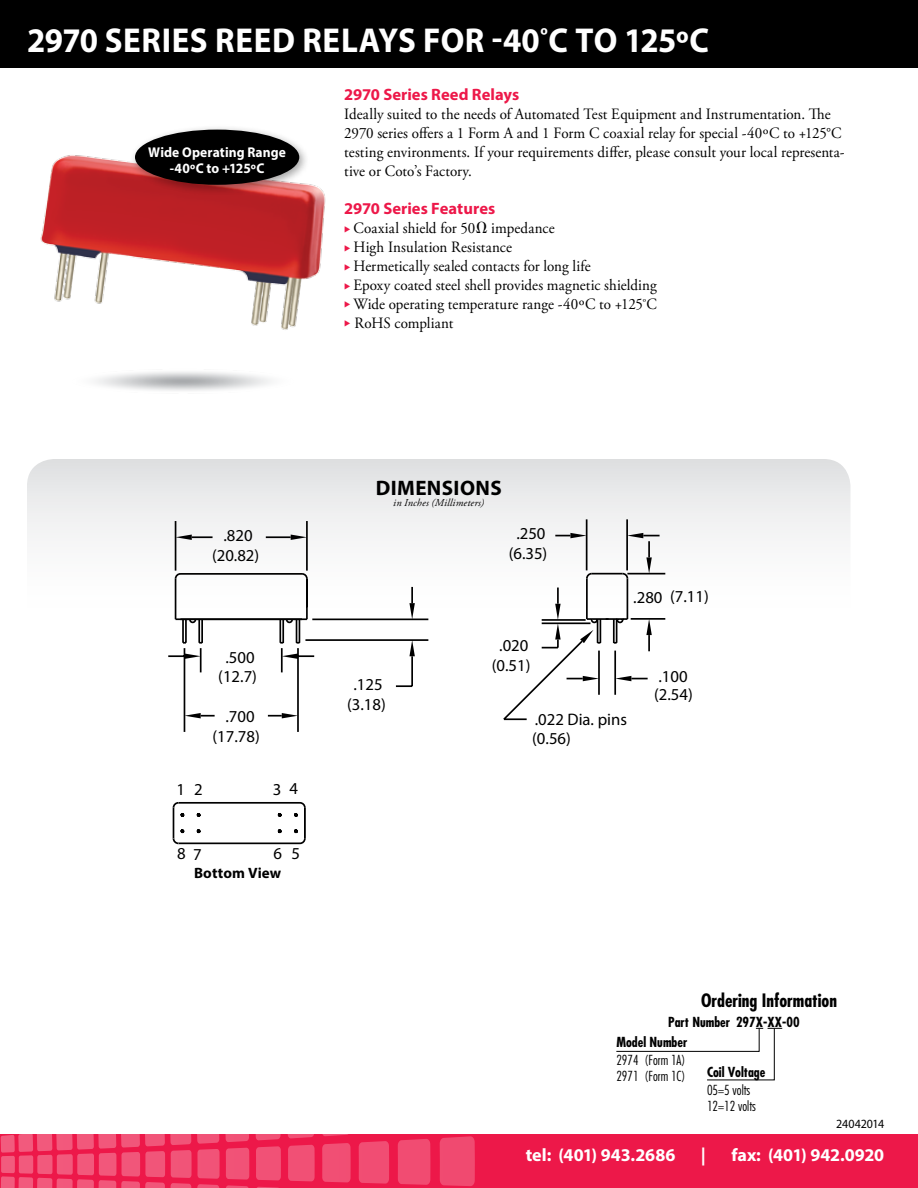
<style>
.page{position:relative;width:918px;height:1188px;background:#fff}
.page>*{position:absolute;margin:0;border:0;box-sizing:border-box;transform-origin:0 0}
.t1{font:700 34.65px "Myriad Pro";letter-spacing:.015em;color:#fff;scale:.95 1}
.t2{font:700 21px "Myriad Pro";letter-spacing:.02em;color:#000}
.t3{font:700 18px "Myriad Pro";color:#fff}
.t4{font:700 condensed 18px "Futura Std";color:#000}
.t5{font:16.65px "Myriad Pro";color:#000}
.t6{font:700 16.5px "Myriad Pro";color:#ed1849}
.t7{font:15.75px/18.9px "Adobe Garamond Pro";letter-spacing:.005em;color:#000;scale:.95 1}
.t8{font:700 15px "Myriad Pro";letter-spacing:.005em;color:#000}
.t9{font:700 14.1px/16.2px "Myriad Pro";letter-spacing:.01em;color:#fff;text-align:center;scale:.95 1}
.t10{font:300 condensed 13.5px/16.2px "Futura Std";color:#000}
.t11{font:700 condensed 13.5px/19.8px "Futura Std";color:#000}
.t12{font:12.6px "Myriad Pro";letter-spacing:-.02em;color:#000;scale:.95 1}
.t13{font:italic 10.5px "Adobe Garamond Pro";letter-spacing:.02em;color:#000}
.s1{color:#ed1849}
.s2{font-family:"Universal Std Greekw Math Pi"}
</style>
<div class="page">
<svg style="left:0;top:1134px;width:918px;height:54px;background:#ee2957"></svg>
<div style="left:0;top:0;width:918px;height:68px;background:#000"></div>
<svg style="left:27px;top:459px;width:823px;height:161px"></svg>
<img style="left:40px;top:155px;width:286px;height:236px">
<svg style="left:616px;top:1028px;width:166px;height:53px"></svg>
<svg style="left:172px;top:802px;width:134px;height:43px"></svg>
<hr style="left:304px;top:808px;width:2px;height:30px;background:#000">
<hr style="left:631px;top:618px;width:34px;height:2px;background:#000">
<hr style="left:627px;top:573px;width:38px;height:2px;background:#000">
<hr style="left:626px;top:519px;width:2px;height:51px;background:#000">
<hr style="left:586px;top:519px;width:1px;height:51px;background:#000">
<hr style="left:184px;top:648px;width:1px;height:84px;background:#000">
<hr style="left:297px;top:648px;width:2px;height:84px;background:#000">
<svg style="left:168px;top:533px;width:492px;height:189px"></svg>
<hr style="left:281px;top:648px;width:2px;height:24px;background:#000">
<hr style="left:200px;top:648px;width:2px;height:24px;background:#000">
<hr style="left:266px;top:536px;width:25px;height:2px;background:#000">
<hr style="left:192px;top:536px;width:21px;height:2px;background:#000">
<hr style="left:306px;top:521px;width:2px;height:50px;background:#000">
<hr style="left:175px;top:521px;width:1px;height:50px;background:#000">
<svg style="left:98px;top:1134px;width:251px;height:15px;background:#ef3560"></svg>
<div style="left:130px;top:124px;width:180px;height:71px;background:#000;opacity:.35"></div>
<div style="left:135px;top:130px;width:164px;height:55px;background:#000;border-radius:50%"></div>
<h1 class="t1" style="left:27px;top:17px;width:720px">2970 SERIES REED RELAYS FOR -40<sup>º</sup>C TO 125ºC</h1>
<p class="t9" style="left:148px;top:144px;width:146px">Wide Operating Range -40ºC to +125ºC</p>
<p class="t6" style="left:344px;top:84px;width:176px">2970 Series Reed Relays</p>
<p class="t7" style="left:344px;top:105px;width:528px">Ideally suited to the needs of Automated Test Equipment and Instrumentation. The 2970 series offers a 1 Form A and 1 Form C coaxial relay for special -40ºC to +125°C testing environments. If your requirements differ, please consult your local representa&shy;tive or Coto’s Factory.</p>
<p class="t6" style="left:344px;top:198px;width:153px">2970 Series Features</p>
<p class="t7" style="left:344px;top:219px;width:223px"><span class="s1">◆</span> Coaxial shield for 50<span class="s2">Ω</span> impedance</p>
<p class="t7" style="left:344px;top:238px;width:178px"><span class="s1">◆</span> High Insulation Resistance</p>
<p class="t7" style="left:344px;top:257px;width:261px"><span class="s1">◆</span> Hermetically sealed contacts for long life</p>
<p class="t7" style="left:344px;top:276px;width:331px"><span class="s1">◆</span> Epoxy coated steel shell provides magnetic shielding</p>
<p class="t7" style="left:344px;top:295px;width:331px"><span class="s1">◆</span> Wide operating temperature range -40ºC to +125<sup>º</sup>C</p>
<p class="t7" style="left:344px;top:314px;width:116px"><span class="s1">◆</span> RoHS compliant</p>
<p class="t5" style="left:223px;top:525px;width:31px">.820</p>
<p class="t5" style="left:212px;top:545px;width:49px">(20.82)</p>
<p class="t5" style="left:225px;top:647px;width:31px">.500</p>
<p class="t5" style="left:218px;top:666px;width:40px">(12.7)</p>
<p class="t5" style="left:225px;top:706px;width:31px">.700</p>
<p class="t5" style="left:212px;top:726px;width:49px">(17.78)</p>
<p class="t5" style="left:176px;top:779px;width:10px">1</p>
<p class="t5" style="left:273px;top:779px;width:27px">3 4</p>
<p class="t5" style="left:194px;top:779px;width:10px">2</p>
<p class="t5" style="left:193px;top:844px;width:10px">7</p>
<p class="t5" style="left:291px;top:843px;width:10px">5</p>
<p class="t5" style="left:177px;top:843px;width:10px">8</p>
<p class="t5" style="left:273px;top:843px;width:10px">6</p>
<p class="t8" style="left:194px;top:863px;width:89px">Bottom View</p>
<h2 class="t2" style="left:376px;top:474px;width:128px">DIMENSIONS</h2>
<p class="t13" style="left:393px;top:496px;width:92px">in Inches (Millimeters)</p>
<p class="t5" style="left:516px;top:524px;width:31px">.250</p>
<p class="t5" style="left:509px;top:543px;width:40px">(6.35)</p>
<p class="t5" style="left:499px;top:636px;width:31px">.020</p>
<p class="t5" style="left:353px;top:674px;width:31px">.125</p>
<p class="t5" style="left:347px;top:694px;width:40px">(3.18)</p>
<p class="t5" style="left:492px;top:655px;width:40px">(0.51)</p>
<p class="t5" style="left:633px;top:587px;width:31px">.280</p>
<p class="t5" style="left:670px;top:586px;width:40px">(7.11)</p>
<p class="t5" style="left:658px;top:667px;width:31px">.100</p>
<p class="t5" style="left:654px;top:684px;width:40px">(2.54)</p>
<p class="t5" style="left:535px;top:710px;width:94px">.022 Dia. pins</p>
<p class="t5" style="left:532px;top:728px;width:40px">(0.56)</p>
<p class="t4" style="left:701px;top:989px;width:137px">Ordering Information</p>
<p class="t11" style="left:616px;top:1012px;width:185px;text-indent:52px">Part Number 297X-XX-00<br>Model Number</p>
<p class="t10" style="left:616px;top:1052px;width:71px">2974 (Form 1A)<br>2971 (Form 1C)</p>
<p class="t11" style="left:707px;top:1062px;width:60px">Coil Voltage</p>
<p class="t10" style="left:707px;top:1081px;width:51px">05=5 volts<br>12=12 volts</p>
<p class="t12" style="left:836px;top:1116px;width:52px">24042014</p>
<p class="t3" style="left:526px;top:1143px;width:151px">tel: (401) 943.2686</p>
<p class="t3" style="left:701px;top:1143px;width:7px">|</p>
<p class="t3" style="left:731px;top:1143px;width:154px">fax: (401) 942.0920</p>
</div>
